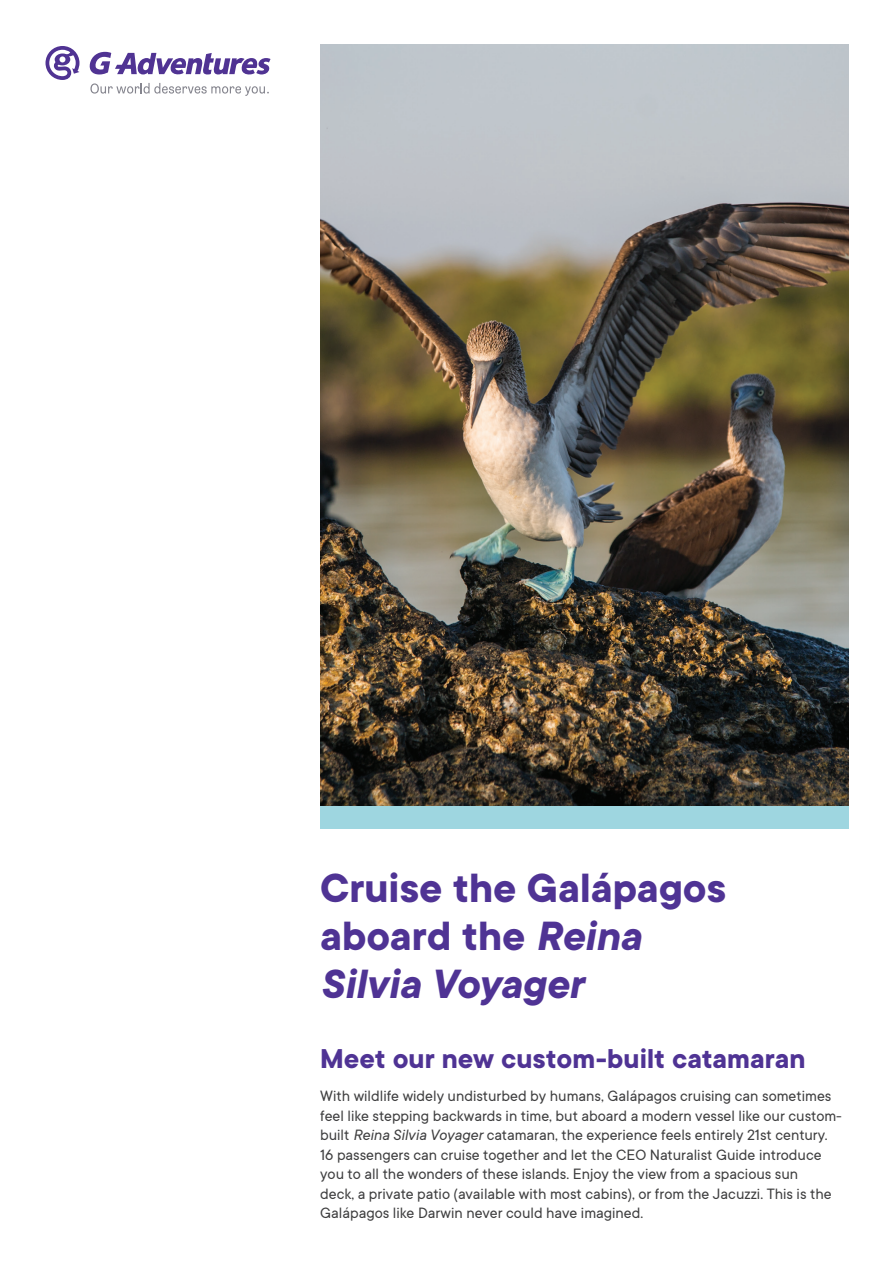
<style>
.page{position:relative;width:893px;height:1263px;background:#fff}
.page>*{position:absolute;margin:0;border:0;box-sizing:border-box;transform-origin:0 0}
.H1__Main_Head{font:700 45px/48px "TT Commons";color:#4f3394}
.H2__Main_Sub_Head{font:700 30px "TT Commons";color:#4f3394}
.P__Body_-_90k{font:16.5px/19.5px "TT Commons";color:#3e3e3f}
.s1{font-style:italic}
</style>
<div class="page">
<div style="left:320px;top:806px;width:528px;height:22px;background:#9ed6e0"></div>
<img style="left:320px;top:45px;width:528px;height:761px">
<svg style="left:46px;top:46px;width:33px;height:34px"></svg>
<svg style="left:89px;top:52px;width:182px;height:23px"></svg>
<svg style="left:90px;top:83px;width:179px;height:13px"></svg>
<p class="H1__Main_Head" style="left:320px;top:864px;width:408px">Cruise the Galápagos aboard the <span class="s1">Reina<br>Silvia Voyager</span></p>
<p class="H2__Main_Sub_Head" style="left:320px;top:1042px;width:487px">Meet our new custom-built catamaran</p>
<p class="P__Body_-_90k" style="left:320px;top:1087px;width:523px">With wildlife widely undisturbed by humans, Galápagos cruising can sometimes feel like stepping backwards in time, but aboard a modern vessel like our custom&shy;built <span class="s1">Reina Silvia Voyager</span> catamaran, the experience feels entirely 21st century.<br>16 passengers can cruise together and let the CEO Naturalist Guide introduce you to all the wonders of these islands. Enjoy the view from a spacious sun<br>deck, a private patio (available with most cabins), or from the Jacuzzi. This is the Galápagos like Darwin never could have imagined.</p>
</div>
